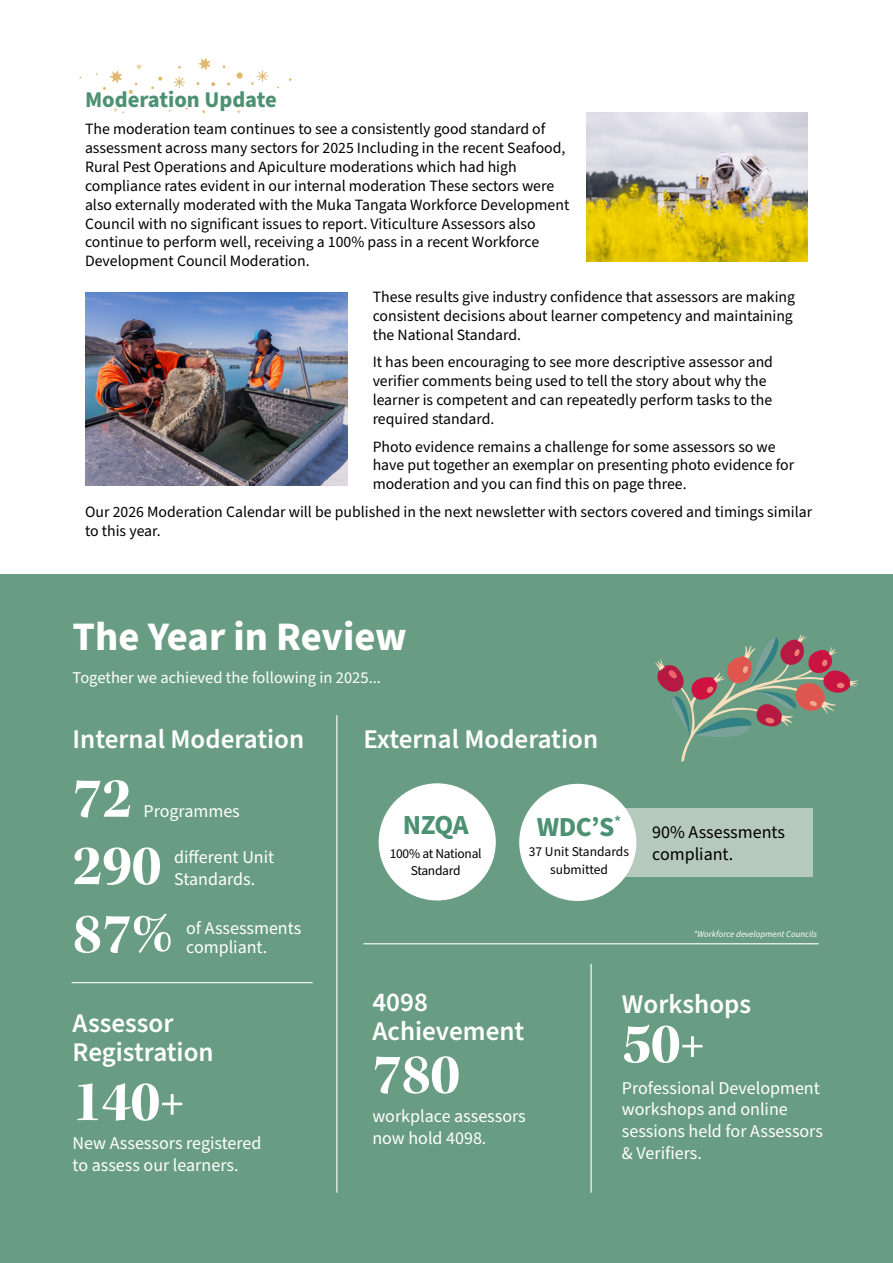
<style>
.page{position:relative;width:893px;height:1263px;background:#fff}
.page>*{position:absolute;margin:0;border:0;box-sizing:border-box;transform-origin:0 0}
.t1{font:58.5px "Kepler Std Bold Subh";letter-spacing:-.01em;color:#fff}
.t2{font:700 40.5px "Source Sans Pro";color:#fff}
.t3{font:700 27.6px "Source Sans Pro";letter-spacing:-.02em;color:#4d9173}
.t4{font:600 27px/28.5px "Source Sans Pro";color:#fff}
.t5{font:700 22.5px "Source Sans Pro";color:#4d9173}
.t6{font:18px/21.6px "Source Sans Pro";color:#fff}
.t7{font:18px/21.6px "Source Sans Pro";color:#000}
.t8{font:16.5px "Source Sans Pro";color:#fff}
.t9{font:15.75px/18.9px "Source Sans Pro";color:#000}
.t10{font:13.5px/17.2px "Source Sans Pro";color:#000;text-align:center}
.t11{font:13.5px/17.2px "Source Sans Pro";letter-spacing:-.02em;color:#000;text-align:center}
.t12{font:italic 9px "Source Sans Pro";color:#fff}
.s1{font-size:51px}
</style>
<div class="page">
<div style="left:0;top:574px;width:893px;height:689px;background:#699d83"></div>
<hr style="left:363px;top:943px;width:456px;height:1px;background:#fff">
<div style="left:379px;top:783px;width:117px;height:117px;background:#fff;border-radius:50%"></div>
<div style="left:589px;top:808px;width:224px;height:68px;background:#b6c9bd"></div>
<div style="left:519px;top:784px;width:117px;height:117px;background:#fff;border-radius:50%"></div>
<hr style="left:336px;top:715px;width:1px;height:477px;background:#fff">
<hr style="left:72px;top:982px;width:241px;height:1px;background:#fff">
<hr style="left:591px;top:964px;width:1px;height:228px;background:#fff">
<svg style="left:655px;top:634px;width:204px;height:128px"></svg>
<img style="left:85px;top:292px;width:262px;height:193px">
<img style="left:587px;top:112px;width:221px;height:149px">
<svg style="left:174px;top:77px;width:11px;height:11px"></svg>
<svg style="left:236px;top:72px;width:7px;height:7px"></svg>
<svg style="left:211px;top:82px;width:4px;height:4px"></svg>
<svg style="left:198px;top:57px;width:13px;height:14px"></svg>
<svg style="left:196px;top:82px;width:4px;height:3px"></svg>
<svg style="left:251px;top:71px;width:17px;height:14px"></svg>
<svg style="left:136px;top:64px;width:6px;height:6px"></svg>
<svg style="left:129px;top:83px;width:8px;height:11px"></svg>
<svg style="left:151px;top:76px;width:11px;height:14px"></svg>
<svg style="left:96px;top:70px;width:26px;height:20px"></svg>
<svg style="left:237px;top:110px;width:4px;height:4px"></svg>
<svg style="left:114px;top:108px;width:10px;height:5px"></svg>
<h3 class="t5" style="left:85px;top:84px;width:193px">Moderation Update</h3>
<p class="t9" style="left:85px;top:120px;width:486px">The moderation team continues to see a consistently good standard of assessment across many sectors for 2025 Including in the recent Seafood, Rural Pest Operations and Apiculture moderations which had high compliance rates evident in our internal moderation These sectors were also externally moderated with the Muka Tangata Workforce Development Council with no significant issues to report. Viticulture Assessors also continue to perform well, receiving a 100% pass in a recent Workforce Development Council Moderation.</p>
<p class="t9" style="left:373px;top:288px;width:424px">These results give industry confidence that assessors are making consistent decisions about learner competency and maintaining the National Standard.</p>
<p class="t9" style="left:373px;top:353px;width:402px">It has been encouraging to see more descriptive assessor and verifier comments being used to tell the story about why the learner is competent and can repeatedly perform tasks to the required standard.</p>
<p class="t9" style="left:373px;top:437px;width:423px">Photo evidence remains a challenge for some assessors so we have put together an exemplar on presenting photo evidence for moderation and you can find this on page three.</p>
<p class="t9" style="left:85px;top:503px;width:729px">Our 2026 Moderation Calendar will be published in the next newsletter with sectors covered and timings similar to this year.</p>
<h2 class="t2" style="left:73px;top:609px;width:336px">The Year in Review</h2>
<p class="t8" style="left:73px;top:666px;width:310px">Together we achieved the following in 2025...</p>
<h3 class="t4" style="left:73px;top:725px;width:233px">Internal Moderation</h3>
<h3 class="t4" style="left:363px;top:725px;width:236px">External Moderation</h3>
<h1 class="t1" style="left:73px;top:765px;width:61px">72</h1>
<p class="t6" style="left:143px;top:800px;width:98px">Programmes</p>
<h3 class="t3" style="left:537px;top:808px;width:86px">WDC’S<sup>*</sup></h3>
<p class="t10" style="left:529px;top:844px;width:102px">37 Unit Standards submitted</p>
<h3 class="t3" style="left:403px;top:806px;width:67px">NZQA</h3>
<p class="t11" style="left:390px;top:845px;width:94px">100% at National<br>Standard</p>
<h1 class="t1" style="left:73px;top:832px;width:90px">290</h1>
<p class="t6" style="left:174px;top:847px;width:102px">different Unit<br>Standards.</p>
<h1 class="t1" style="left:73px;top:901px;width:102px">87%</h1>
<p class="t6" style="left:186px;top:917px;width:117px">of Assessments</p>
<p class="t6" style="left:186px;top:937px;width:83px">compliant.</p>
<p class="t7" style="left:652px;top:822px;width:134px">90% Assessments compliant.</p>
<p class="t12" style="left:694px;top:928px;width:125px">*Workforce development Councils</p>
<h3 class="t4" style="left:73px;top:1010px;width:143px">Assessor<br>Registration</h3>
<h1 class="t1" style="left:73px;top:1068px;width:113px">140<span class="s1">+</span></h1>
<p class="t6" style="left:73px;top:1133px;width:190px">New Assessors registered to assess our learners.</p>
<h3 class="t4" style="left:372px;top:989px;width:153px">4098<br>Achievement</h3>
<h1 class="t1" style="left:372px;top:1041px;width:89px">780</h1>
<p class="t6" style="left:372px;top:1106px;width:155px">workplace assessors now hold 4098.</p>
<h3 class="t4" style="left:622px;top:990px;width:131px">Workshops</h3>
<h1 class="t1" style="left:622px;top:1010px;width:84px">50<span class="s1">+</span></h1>
<p class="t6" style="left:622px;top:1077px;width:203px">Professional Development workshops and online sessions held for Assessors &amp; Verifiers.</p>
</div>
